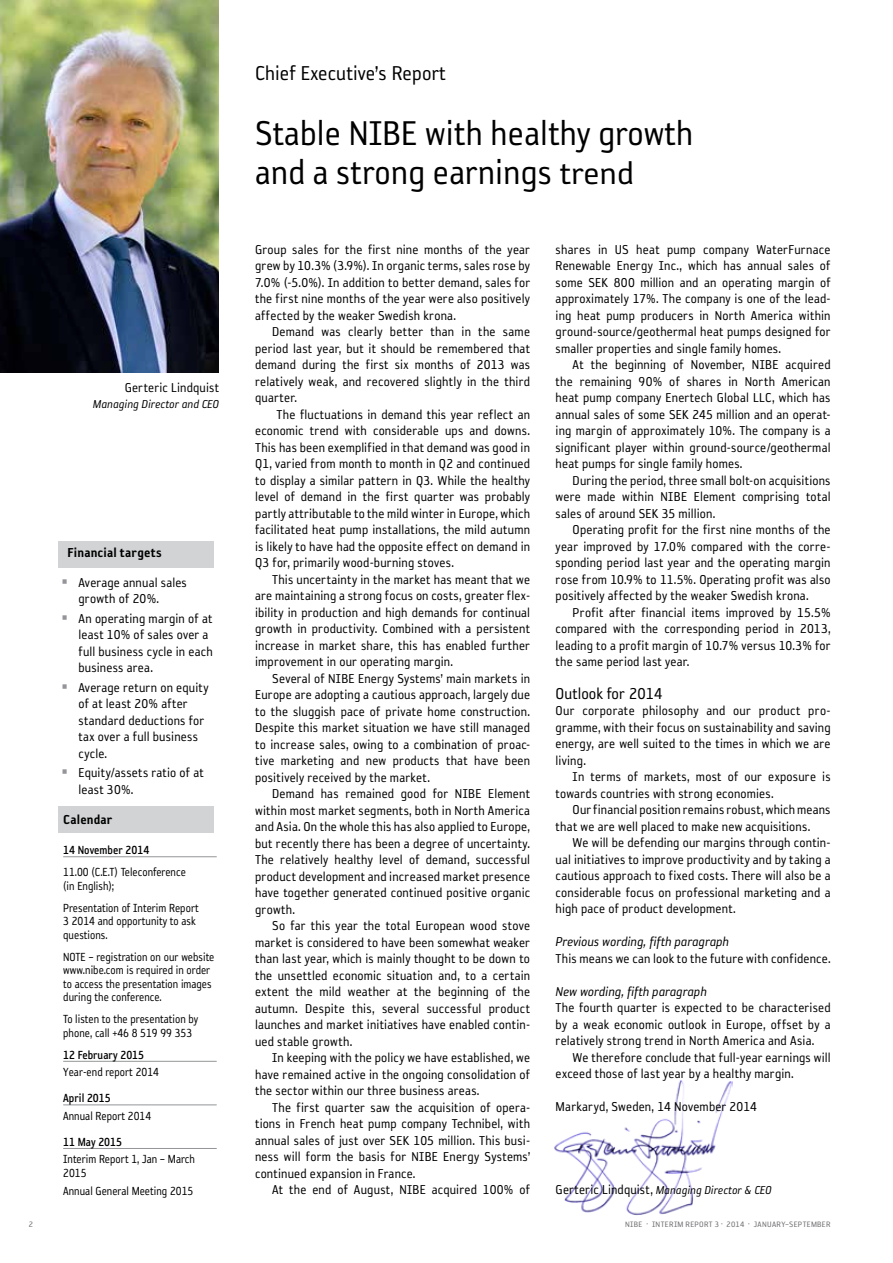
<style>
.page{position:relative;width:893px;height:1263px;background:#fff}
.page>*{position:absolute;margin:0;border:0;box-sizing:border-box;transform-origin:0 0}
.t1{font:39.6px/39px "Reykjavik One OT A Gauge";letter-spacing:.005em;color:#000;scale:.95 1}
.t2{font:23.1px "Reykjavik One OT A Gauge";letter-spacing:.005em;color:#000;scale:.95 1}
.t3{font:18.15px "Reykjavik One OT A Gauge";letter-spacing:.005em;color:#000;scale:.95 1}
.t4{font:14.85px/16.5px "Reykjavik One OT A Gauge";letter-spacing:.01em;color:#000;text-align:justify;scale:.95 1}
.t5{font:italic 14.85px "Reykjavik One OT A Gauge";letter-spacing:.01em;color:#000;scale:.95 1}
.t6{font:14.85px "Reykjavik One OT C Gauge";letter-spacing:.01em;color:#000;scale:.95 1}
.t7{font:13.5px/13.5px "Reykjavik One OT A Gauge";color:#000;scale:.9 1}
.t8{font:13.5px "Reykjavik One OT B Gauge";color:#000;scale:.9 1}
.t9{font:italic 13.2px "Reykjavik One OT A Gauge";letter-spacing:.01em;color:#000;scale:.95 1}
.t10{font:9px "Reykjavik One OT A Gauge";letter-spacing:.035em;color:#6d6e71}
.s1{color:#939598}
.s2{font-size:36px}
.s3{font-style:normal;font-size:14.85px}
</style>
<div class="page">
<img style="left:554px;top:1080px;width:178px;height:136px">
<div style="left:58px;top:806px;width:156px;height:27px;background:#d1d3d4"></div>
<hr style="left:63px;top:856px;width:154px;height:1px;background:#939598">
<hr style="left:63px;top:1061px;width:154px;height:1px;background:#939598">
<hr style="left:63px;top:1104px;width:154px;height:1px;background:#939598">
<hr style="left:63px;top:1148px;width:154px;height:1px;background:#939598">
<div style="left:58px;top:541px;width:156px;height:27px;background:#d1d3d4"></div>
<img style="left:0;top:0;width:219px;height:373px">
<h2 class="t2" style="left:255px;top:61px;width:202px">Chief Executive’s Report</h2>
<p class="t4" style="left:125px;top:379px;width:101px">Gerteric Lindquist</p>
<p class="t9" style="left:93px;top:398px;width:134px">Managing Director and CEO</p>
<p class="t6" style="left:68px;top:545px;width:101px">Financial targets</p>
<p class="t4" style="left:78px;top:574px;width:116px;text-indent:-17px"><span class="s1">▪</span> Average annual sales growth of 20%.</p>
<p class="t4" style="left:78px;top:610px;width:143px;text-align:left;text-indent:-17px"><span class="s1">▪</span> An operating margin of at least 10% of sales over a full business cycle in each business area.</p>
<p class="t4" style="left:78px;top:679px;width:138px;text-align:left;text-indent:-17px"><span class="s1">▪</span> Average return on equity of at least 20% after standard deductions for tax over a full business cycle.</p>
<p class="t4" style="left:78px;top:764px;width:133px;text-indent:-17px"><span class="s1">▪</span> Equity/assets ratio of at least 30%.</p>
<p class="t6" style="left:63px;top:811px;width:53px">Calendar</p>
<p class="t8" style="left:63px;top:843px;width:97px">14 November 2014</p>
<p class="t7" style="left:63px;top:865px;width:138px">11.00 (C.E.T) Teleconference (in English);</p>
<p class="t7" style="left:63px;top:901px;width:152px">Presentation of Interim Report<br>3 2014 and opportunity to ask questions.</p>
<p class="t7" style="left:63px;top:950px;width:170px">NOTE – registration on our website www.nibe.com is required in order to access the presentation images during the conference.</p>
<p class="t7" style="left:63px;top:1012px;width:152px">To listen to the presentation by phone, call +46 8 519 99 353</p>
<p class="t8" style="left:63px;top:1047px;width:92px">12 February 2015</p>
<p class="t7" style="left:63px;top:1065px;width:108px">Year-end report 2014</p>
<p class="t8" style="left:63px;top:1091px;width:55px">April 2015</p>
<p class="t7" style="left:63px;top:1109px;width:99px">Annual Report 2014</p>
<p class="t8" style="left:63px;top:1135px;width:67px">11 May 2015</p>
<p class="t7" style="left:63px;top:1153px;width:148px">Interim Report 1, Jan – March<br>2015</p>
<p class="t7" style="left:63px;top:1184px;width:146px">Annual General Meeting 2015</p>
<h1 class="t1" style="left:255px;top:113px;width:463px">Stable NIBE with healthy growth and a strong earnings <span class="s2">trend</span></h1>
<p class="t4" style="left:255px;top:241px;width:291px">Group sales for the first nine months of the year grew by 10.3% (3.9%). In organic terms, sales rose by 7.0% (-5.0%). In addition to better demand, sales for the first nine months of the year were also positively affected by the weaker Swedish krona.</p>
<p class="t4" style="left:255px;top:324px;width:291px;text-indent:17px">Demand was clearly better than in the same period last year, but it should be remembered that demand during the first six months of 2013 was relatively weak, and recovered slightly in the third quarter.</p>
<p class="t4" style="left:255px;top:406px;width:291px;text-indent:21px">The fluctuations in demand this year reflect an economic trend with considerable ups and downs.<br>This has been exemplified in that demand was good in Q1, varied from month to month in Q2 and continued to display a similar pattern in Q3. While the healthy level of demand in the first quarter was probably partly attributable to the mild winter in Europe, which facilitated heat pump installations, the mild autumn is likely to have had the opposite effect on demand in Q3 for, primarily wood-burning stoves.</p>
<p class="t4" style="left:255px;top:571px;width:291px;text-indent:17px">This uncertainty in the market has meant that we are maintaining a strong focus on costs, greater flex&shy;ibility in production and high demands for continual growth in productivity. Combined with a persistent increase in market share, this has enabled further improvement in our operating margin.</p>
<p class="t4" style="left:255px;top:670px;width:291px;text-indent:17px">Several of NIBE Energy Systems’ main markets in Europe are adopting a cautious approach, largely due to the sluggish pace of private home construction.<br>Despite this market situation we have still managed to increase sales, owing to a combination of proac&shy;tive marketing and new products that have been positively received by the market.</p>
<p class="t4" style="left:255px;top:786px;width:291px;text-indent:17px">Demand has remained good for NIBE Element within most market segments, both in North America and Asia. On the whole this has also applied to Europe, but recently there has been a degree of uncertainty.<br>The relatively healthy level of demand, successful product development and increased market presence have together generated continued positive organic growth.</p>
<p class="t4" style="left:255px;top:918px;width:291px;text-indent:17px">So far this year the total European wood stove market is considered to have been somewhat weaker than last year, which is mainly thought to be down to the unsettled economic situation and, to a certain extent the mild weather at the beginning of the autumn. Despite this, several successful product launches and market initiatives have enabled contin&shy;ued stable growth.</p>
<p class="t4" style="left:255px;top:1050px;width:291px;text-indent:17px">In keeping with the policy we have established, we have remained active in the ongoing consolidation of the sector within our three business areas.</p>
<p class="t4" style="left:255px;top:1099px;width:291px;text-indent:17px">The first quarter saw the acquisition of opera&shy;tions in French heat pump company Technibel, with annual sales of just over SEK 105 million. This busi&shy;ness will form the basis for NIBE Energy Systems’ continued expansion in France.</p>
<p class="t4" style="left:272px;top:1182px;width:273px">At the end of August, NIBE acquired 100% of</p>
<p class="t4" style="left:556px;top:241px;width:291px">shares in US heat pump company WaterFurnace Renewable Energy Inc., which has annual sales of some SEK 800 million and an operating margin of approximately 17%. The company is one of the lead&shy;ing heat pump producers in North America within ground-source/geothermal heat pumps designed for smaller properties and single family homes.</p>
<p class="t4" style="left:556px;top:357px;width:291px;text-indent:17px">At the beginning of November, NIBE acquired the remaining 90% of shares in North American heat pump company Enertech Global LLC, which has annual sales of some SEK 245 million and an operat&shy;ing margin of approximately 10%. The company is a significant player within ground-source/geothermal heat pumps for single family homes.</p>
<p class="t4" style="left:556px;top:472px;width:291px;text-indent:17px">During the period, three small bolt-on acquisitions were made within NIBE Element comprising total sales of around SEK 35 million.</p>
<p class="t4" style="left:556px;top:522px;width:291px;text-indent:17px">Operating profit for the first nine months of the year improved by 17.0% compared with the corre&shy;sponding period last year and the operating margin rose from 10.9% to 11.5%. Operating profit was also positively affected by the weaker Swedish krona.</p>
<p class="t4" style="left:556px;top:604px;width:291px;text-indent:17px">Profit after financial items improved by 15.5% compared with the corresponding period in 2013, leading to a profit margin of 10.7% versus 10.3% for the same period last year.</p>
<p class="t3" style="left:556px;top:684px;width:114px">Outlook for 2014</p>
<p class="t4" style="left:556px;top:703px;width:291px">Our corporate philosophy and our product pro&shy;gramme, with their focus on sustainability and saving energy, are well suited to the times in which we are living.</p>
<p class="t4" style="left:556px;top:769px;width:291px;text-indent:17px">In terms of markets, most of our exposure is towards countries with strong economies.</p>
<p class="t4" style="left:556px;top:802px;width:291px;text-indent:17px">Our financial position remains robust, which means that we are well placed to make new acquisitions.</p>
<p class="t4" style="left:556px;top:835px;width:291px;text-indent:17px">We will be defending our margins through contin&shy;ual initiatives to improve productivity and by taking a cautious approach to fixed costs. There will also be a considerable focus on professional marketing and a high pace of product development.</p>
<p class="t5" style="left:556px;top:934px;width:184px">Previous wording, fifth paragraph</p>
<p class="t4" style="left:556px;top:950px;width:291px">This means we can look to the future with confidence.</p>
<p class="t5" style="left:556px;top:984px;width:161px">New wording, fifth paragraph</p>
<p class="t4" style="left:556px;top:1000px;width:291px">The fourth quarter is expected to be characterised by a weak economic outlook in Europe, offset by a relatively strong trend in North America and Asia.</p>
<p class="t4" style="left:556px;top:1049px;width:291px;text-indent:17px">We therefore conclude that full-year earnings will exceed those of last year by a healthy margin.</p>
<p class="t4" style="left:556px;top:1099px;width:213px">Markaryd, Sweden, 14 November 2014</p>
<p class="t9" style="left:556px;top:1183px;width:229px"><span class="s3">Gerteric Lindquist,</span> Managing Director &amp; CEO</p>
<p class="t10" style="left:29px;top:1220px;width:6px">2</p>
<p class="t10" style="left:625px;top:1220px;width:207px">NIBE · INTERIM REPORT 3 · 2014 · JANUARY–SEPTEMBER</p>
</div>
